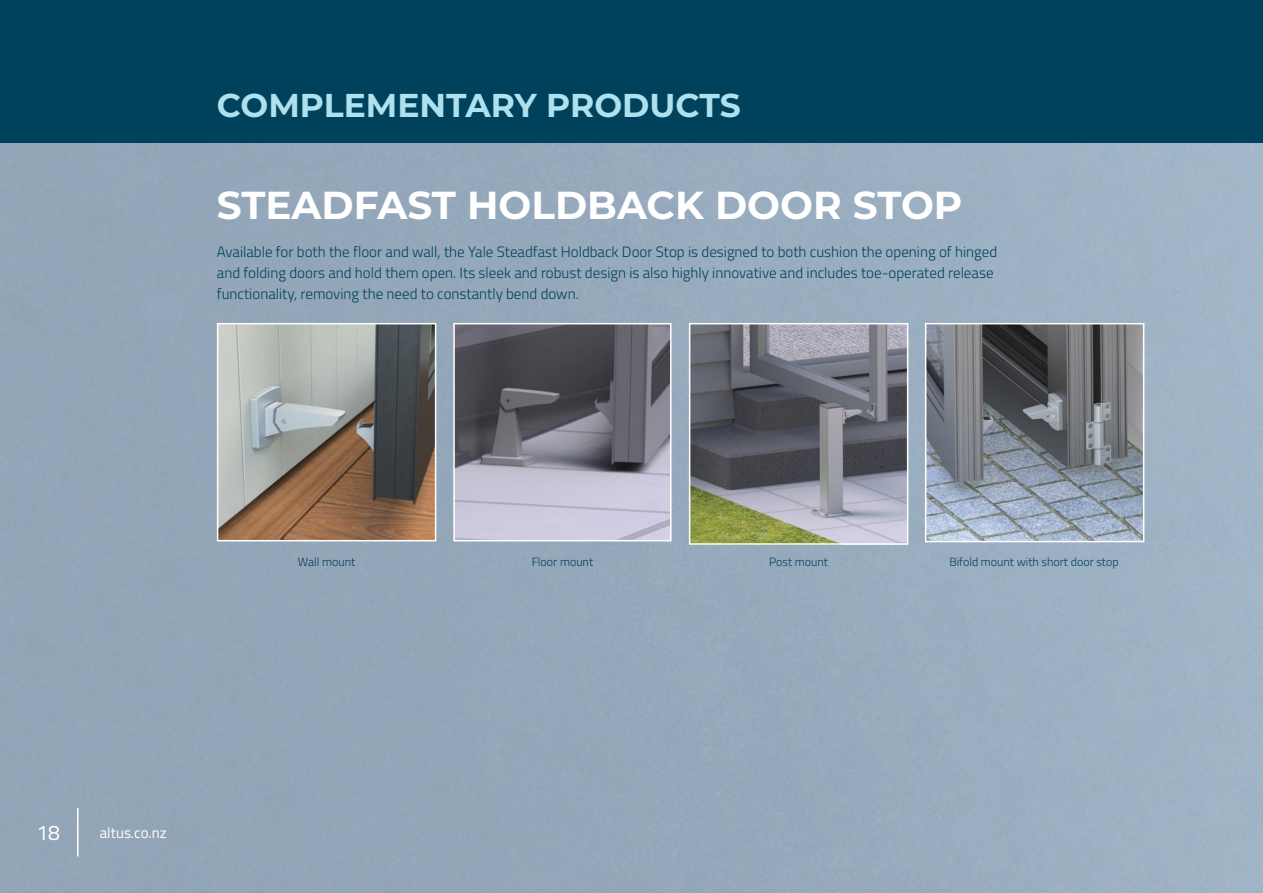
<style>
.page{position:relative;width:1263px;height:893px;background:#fff}
.page>*{position:absolute;margin:0;border:0;box-sizing:border-box;transform-origin:0 0}
.t1{font:700 39px "Montserrat";color:#fff}
.t2{font:700 33px "Montserrat";color:#aee0ee}
.t3{font:21px "Titillium";color:#fff}
.copy{font:300 15px/21px "Titillium";color:#00425b}
.t4{font:15px "Titillium";color:#fff}
.copy-2{font:300 12px "Titillium";color:#00425b}
</style>
<div class="page">
<img style="left:0;top:142px;width:1263px;height:751px">
<img style="left:928px;top:326px;width:213px;height:213px">
<div style="left:925px;top:323px;width:219px;height:219px;border:2px solid #fff"></div>
<img style="left:692px;top:326px;width:213px;height:216px">
<div style="left:689px;top:323px;width:219px;height:222px;border:2px solid #fff"></div>
<img style="left:220px;top:326px;width:213px;height:212px">
<div style="left:217px;top:323px;width:219px;height:218px;border:2px solid #fff"></div>
<div style="left:0;top:0;width:1263px;height:142px;background:#00425b"></div>
<img style="left:456px;top:326px;width:212px;height:212px">
<div style="left:453px;top:323px;width:218px;height:218px;border:2px solid #fff"></div>
<hr style="left:77px;top:808px;width:2px;height:48px;background:#fff">
<p class="t2" style="left:217px;top:82px;width:525px">COMPLEMENTARY PRODUCTS</p>
<p class="t1" style="left:217px;top:177px;width:747px">STEADFAST HOLDBACK DOOR STOP</p>
<p class="copy" style="left:217px;top:241px;width:782px">Available for both the floor and wall, the Yale Steadfast Holdback Door Stop is designed to both cushion the opening of hinged and folding doors and hold them open. Its sleek and robust design is also highly innovative and includes toe-operated release functionality, removing the need to constantly bend down.</p>
<p class="copy-2" style="left:298px;top:553px;width:59px">Wall mount</p>
<p class="copy-2" style="left:532px;top:553px;width:63px">Floor mount</p>
<p class="copy-2" style="left:769px;top:553px;width:60px">Post mount</p>
<p class="copy-2" style="left:949px;top:553px;width:171px">Bifold mount with short door stop</p>
<h3 class="t3" style="left:36px;top:817px;width:25px">18</h3>
<p class="t4" style="left:100px;top:822px;width:68px">altus.co.nz</p>
</div>
